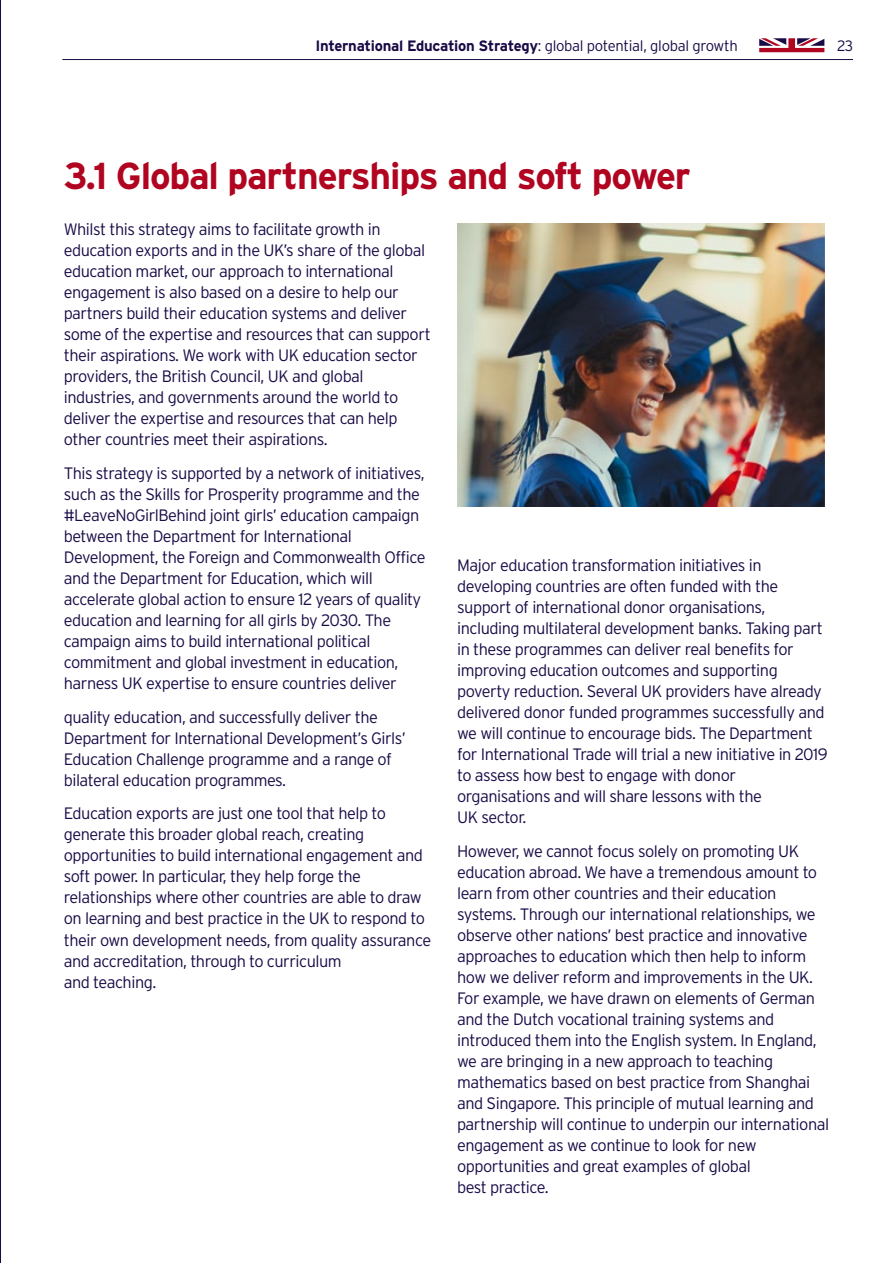
<style>
.page{position:relative;width:893px;height:1263px;background:#fff}
.page>*{position:absolute;margin:0;border:0;box-sizing:border-box;transform-origin:0 0}
.H2_SPAN{font:700 37.5px "Interstate";letter-spacing:-.03em;color:#b00420}
.Body_Copy_11pt{font:300 16.5px/21px "Interstate";letter-spacing:-.03em;color:#1a0b46}
.t1{font:700 15px "Interstate";letter-spacing:-.02em;color:#1a0b46}
.t2{font:300 15px "Interstate";color:#1a0b46}
.s1{font-weight:300}
</style>
<div class="page">
<svg style="left:759px;top:38px;width:65px;height:14px"></svg>
<hr style="left:62px;top:59px;width:791px;height:1px;background:#1a0b46">
<hr style="left:0;top:0;width:1px;height:1263px;background:#1a0b46">
<img style="left:457px;top:223px;width:367px;height:283px">
<p class="t1" style="left:316px;top:38px;width:424px">International Education Strategy<span class="s1">: global potential, global growth</span></p>
<p class="t2" style="left:837px;top:38px;width:18px">23</p>
<p class="H2_SPAN" style="left:64px;top:154px;width:629px">3.1 Global partnerships and soft power</p>
<p class="Body_Copy_11pt" style="left:64px;top:219px;width:368px">Whilst this strategy aims to facilitate growth in education exports and in the UK’s share of the global education market, our approach to international engagement is also based on a desire to help our partners build their education systems and deliver some of the expertise and resources that can support their aspirations. We work with UK education sector providers, the British Council, UK and global industries, and governments around the world to deliver the expertise and resources that can help other countries meet their aspirations.</p>
<p class="Body_Copy_11pt" style="left:64px;top:462px;width:363px">This strategy is supported by a network of initiatives, such as the Skills for Prosperity programme and the #LeaveNoGirlBehind joint girls’ education campaign between the Department for International Development, the Foreign and Commonwealth Office and the Department for Education, which will accelerate global action to ensure 12 years of quality education and learning for all girls by 2030. The campaign aims to build international political commitment and global investment in education, harness UK expertise to ensure countries deliver</p>
<p class="Body_Copy_11pt" style="left:64px;top:706px;width:344px">quality education, and successfully deliver the Department for International Development’s Girls’ Education Challenge programme and a range of bilateral education programmes.</p>
<p class="Body_Copy_11pt" style="left:64px;top:803px;width:369px">Education exports are just one tool that help to generate this broader global reach, creating opportunities to build international engagement and soft power. In particular, they help forge the relationships where other countries are able to draw on learning and best practice in the UK to respond to their own development needs, from quality assurance and accreditation, through to curriculum<br>and teaching.</p>
<p class="Body_Copy_11pt" style="left:457px;top:555px;width:372px">Major education transformation initiatives in developing countries are often funded with the support of international donor organisations, including multilateral development banks. Taking part in these programmes can deliver real benefits for improving education outcomes and supporting poverty reduction. Several UK providers have already delivered donor funded programmes successfully and we will continue to encourage bids. The Department for International Trade will trial a new initiative in 2019 to assess how best to engage with donor organisations and will share lessons with the<br>UK sector.</p>
<p class="Body_Copy_11pt" style="left:457px;top:840px;width:374px">However, we cannot focus solely on promoting UK education abroad. We have a tremendous amount to learn from other countries and their education systems. Through our international relationships, we observe other nations’ best practice and innovative approaches to education which then help to inform how we deliver reform and improvements in the UK.<br>For example, we have drawn on elements of German and the Dutch vocational training systems and introduced them into the English system. In England, we are bringing in a new approach to teaching mathematics based on best practice from Shanghai and Singapore. This principle of mutual learning and partnership will continue to underpin our international engagement as we continue to look for new opportunities and great examples of global<br>best practice.</p>
</div>
